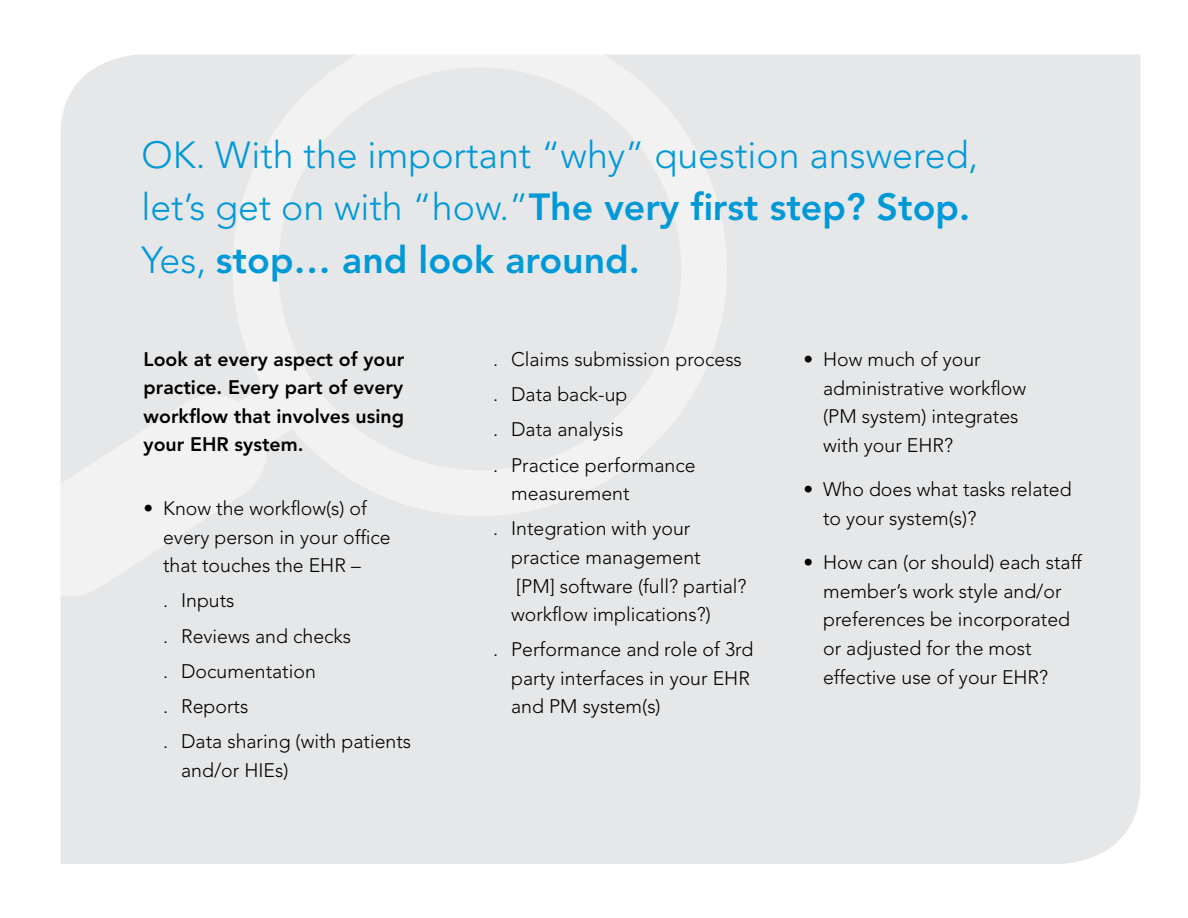
<style>
.page{position:relative;width:1188px;height:918px;background:#fff}
.page>*{position:absolute;margin:0;border:0;box-sizing:border-box;transform-origin:0 0}
.t1{font:300 37.5px/52.5px "Avenir";color:#0099d8}
.t2{font:300 19.5px/28.5px "Avenir";color:#000}
.t3{font:800 19.5px/28.5px "Avenir";color:#000;text-align:justify}
.s1{font-weight:800}
</style>
<div class="page">
<div style="left:60px;top:54px;width:1080px;height:810px;background:#e6e7e8"></div>
<svg style="left:60px;top:54px;width:680px;height:544px;fill:#e6e7e8"></svg>
<h1 class="t1" style="left:141px;top:128px;width:838px">OK. With the important “why” question answered, let’s get on with “how.”<span class="s1">The very first step? Stop.<br></span>Yes, <span class="s1">stop… and look around.</span></h1>
<p class="t3" style="left:144px;top:345px;width:262px">Look at every aspect of your practice. Every part of every workflow that involves using your EHR system.</p>
<p class="t2" style="left:163px;top:494px;width:229px;text-indent:-20px">• Know the workflow(s) of every person in your office that touches the EHR –</p>
<p class="t2" style="left:163px;top:583px;width:250px;line-height:35.2px">. Inputs<br>. Reviews and checks<br>. Documentation<br>. Reports<br>. Data sharing (with patients</p>
<p class="t2" style="left:181px;top:756px;width:109px">and/or HIEs)</p>
<p class="t2" style="left:493px;top:342px;width:250px;line-height:35.2px">. Claims submission process . Data back-up<br>. Data analysis<br>. Practice performance</p>
<p class="t2" style="left:493px;top:476px;width:199px;line-height:35.2px;text-indent:18px">measurement<br>. Integration with your</p>
<p class="t2" style="left:511px;top:543px;width:237px">practice management<br>[PM] software (full? partial? workflow implications?)</p>
<p class="t2" style="left:511px;top:635px;width:244px;text-indent:-18px">. Performance and role of 3rd party interfaces in your EHR and PM system(s)</p>
<p class="t2" style="left:823px;top:345px;width:204px;text-indent:-20px">• How much of your administrative workflow (PM system) integrates with your EHR?</p>
<p class="t2" style="left:823px;top:475px;width:250px;text-indent:-20px">• Who does what tasks related to your system(s)?</p>
<p class="t2" style="left:823px;top:548px;width:260px;text-indent:-20px">• How can (or should) each staff member’s work style and/or preferences be incorporated or adjusted for the most effective use of your EHR?</p>
</div>
